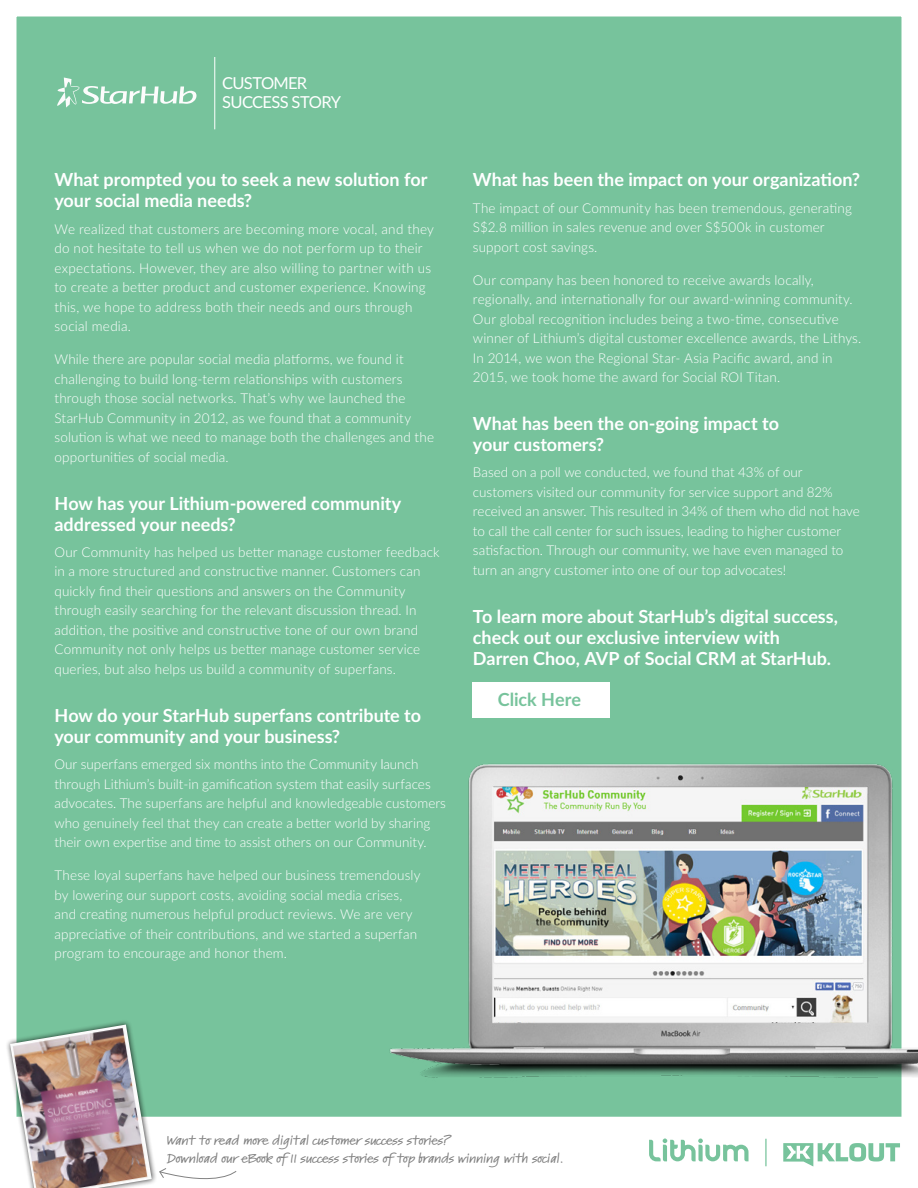
<style>
.page{position:relative;width:918px;height:1188px;background:#fff}
.page>*{position:absolute;margin:0;border:0;box-sizing:border-box;transform-origin:0 0}
.t1{font:700 18px/21px "Lato";color:#fff}
.t2{font:700 18px "Lato";letter-spacing:-.005em;color:#77c39c}
.t3{font:16.5px/19.5px "Lato";letter-spacing:-.04em;color:#fff}
.t4{font:300 13.5px/19.5px "Lato";letter-spacing:.01em;color:#fff}
.t5{font:600 expanded 12px/18px "Kremlin Pro";letter-spacing:-.02em;color:#000}
</style>
<div class="page">
<div style="left:16px;top:16px;width:886px;height:1151px;background:#77c39c"></div>
<hr style="left:214px;top:57px;width:1px;height:72px;background:#fff">
<svg style="left:41px;top:57px;width:179px;height:68px;background:#81c7a3"></svg>
<div style="left:472px;top:683px;width:138px;height:35px;background:#fff"></div>
<img style="left:385px;top:733px;width:533px;height:359px">
<div style="left:4px;top:1019px;width:153px;height:169px;background:#000;opacity:.75"></div>
<img style="left:10px;top:1025px;width:142px;height:163px">
<svg style="left:159px;top:1168px;width:78px;height:12px"></svg>
<p class="t3" style="left:222px;top:72px;width:120px">CUSTOMER<br>SUCCESS STORY</p>
<h1 class="t1" style="left:54px;top:169px;width:374px">What prompted you to seek a new solution for your social media needs?</h1>
<p class="t4" style="left:54px;top:219px;width:381px">We realized that customers are becoming more vocal, and they do not hesitate to tell us when we do not perform up to their expectations. However, they are also willing to partner with us to create a better product and customer experience. Knowing this, we hope to address both their needs and ours through social media.</p>
<p class="t4" style="left:54px;top:349px;width:381px">While there are popular social media platforms, we found it challenging to build long-term relationships with customers through those social networks. That’s why we launched the StarHub Community in 2012, as we found that a community solution is what we need to manage both the challenges and the opportunities of social media.</p>
<h1 class="t1" style="left:54px;top:492px;width:348px">How has your Lithium-powered community addressed your needs?</h1>
<p class="t4" style="left:54px;top:542px;width:387px">Our Community has helped us better manage customer feedback in a more structured and constructive manner. Customers can quickly find their questions and answers on the Community through easily searching for the relevant discussion thread. In addition, the positive and constructive tone of our own brand Community not only helps us better manage customer service queries, but also helps us build a community of superfans.</p>
<h1 class="t1" style="left:54px;top:704px;width:368px">How do your StarHub superfans contribute to your community and your business?</h1>
<p class="t4" style="left:54px;top:754px;width:393px">Our superfans emerged six months into the Community launch through Lithium’s built-in gamification system that easily surfaces advocates. The superfans are helpful and knowledgeable customers who genuinely feel that they can create a better world by sharing their own expertise and time to assist others on our Community.</p>
<p class="t4" style="left:54px;top:865px;width:367px">These loyal superfans have helped our business tremendously by lowering our support costs, avoiding social media crises, and creating numerous helpful product reviews. We are very appreciative of their contributions, and we started a superfan program to encourage and honor them.</p>
<h1 class="t1" style="left:473px;top:169px;width:388px">What has been the impact on your organization?</h1>
<p class="t4" style="left:473px;top:198px;width:380px">The impact of our Community has been tremendous, generating<br>S$2.8 million in sales revenue and over S$500k in customer support cost savings.</p>
<p class="t4" style="left:473px;top:270px;width:390px">Our company has been honored to receive awards locally, regionally, and internationally for our award-winning community.<br>Our global recognition includes being a two-time, consecutive winner of Lithium’s digital customer excellence awards, the Lithys.<br>In 2014, we won the Regional Star- Asia Pacific award, and in 2015, we took home the award for Social ROI Titan.</p>
<h1 class="t1" style="left:473px;top:412px;width:308px">What has been the on-going impact to your customers?</h1>
<p class="t4" style="left:473px;top:462px;width:388px">Based on a poll we conducted, we found that 43% of our customers visited our community for service support and 82% received an answer. This resulted in 34% of them who did not have to call the call center for such issues, leading to higher customer satisfaction. Through our community, we have even managed to turn an angry customer into one of our top advocates!</p>
<h1 class="t1" style="left:473px;top:605px;width:367px">To learn more about StarHub’s digital success, check out our exclusive interview with<br>Darren Choo, AVP of Social CRM at StarHub.</h1>
<h1 class="t2" style="left:498px;top:686px;width:85px">Click Here</h1>
<p class="t5" style="left:166px;top:1132px;width:400px">Want to read more digital customer success stories?<br>Download our eBook of 11 success stories of top brands winning with social.</p>
</div>
